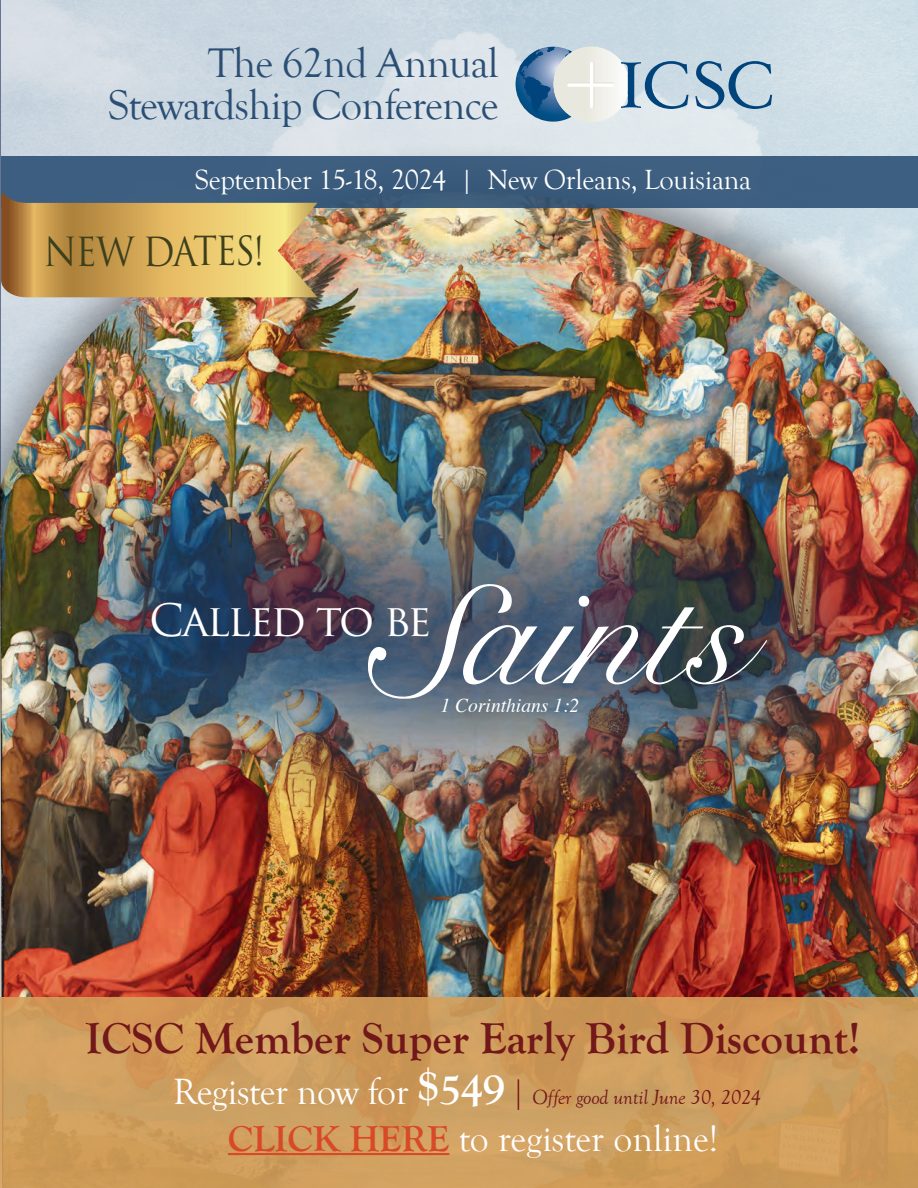
<style>
.page{position:relative;width:918px;height:1188px;background:#fff}
.page>*{position:absolute;margin:0;border:0;box-sizing:border-box;transform-origin:0 0}
.t1{font:164.7px "Snell Roundhand";color:#fff}
.t2{font:700 45px "Goudy Old Style T";color:#72171a}
.t3{font:43.5px "Trajan Pro";letter-spacing:-.05em;color:#fff}
.t4{font:42.6px/42.5px "Goudy Old Style T";letter-spacing:-.02em;color:#2b4f74;text-align:right}
.t5{font:39px "Trajan Pro";letter-spacing:-.055em;color:#3e3f1c;scale:.9 1}
.t6{font:37.5px "Goudy Old Style T";color:#fff}
.t7{font:28.5px "Goudy Old Style T";letter-spacing:-.01em;color:#fff}
.t8{font:italic 21px "Goudy Old Style T";letter-spacing:-.01em;color:#72171a}
.t9{font:italic 19.5px "Times";color:#fff}
.s1{font-style:normal;font-size:37.5px;color:#fff}
.s2{font-weight:700;font-style:normal;font-size:45px;color:#fff}
.s3{font-weight:700;font-style:normal;font-size:37.5px}
.s4{font-weight:700;color:#d84928}
</style>
<div class="page">
<svg style="left:695px;top:61px;width:77px;height:48px;background:#99b5ca"></svg>
<svg style="left:516px;top:47px;width:172px;height:75px;background:#abc0ce"></svg>
<hr style="left:591px;top:62px;width:3px;height:46px;background:#e5e3d8;border-radius:2px">
<hr style="left:567px;top:82px;width:47px;height:3px;background:#e5e3d8;border-radius:2px">
<hr style="left:567px;top:84px;width:47px;height:3px;background:#fff;border-radius:2px">
<hr style="left:590px;top:62px;width:3px;height:46px;background:#fff;border-radius:2px">
<img style="left:0;top:192px;width:918px;height:806px">
<div style="left:0;top:401px;width:918px;height:481px;background:#193057;opacity:.75"></div>
<div style="left:0;top:998px;width:918px;height:190px;background:#ce9d5b"></div>
<div style="left:1px;top:156px;width:917px;height:52px;background:#3d5e80"></div>
<svg style="left:1px;top:192px;width:317px;height:105px;background:#c4a461"></svg>
<hr style="left:228px;top:1153px;width:221px;height:2px;background:#d84928">
<svg style="left:363px;top:567px;width:151px;height:147px;background:#536173"></svg>
<p class="t4" style="left:108px;top:43px;width:392px">The 62nd Annual<br>Stewardship Conference</p>
<p class="t7" style="left:195px;top:164px;width:558px">September 15-18, 2024 | New Orleans, Louisiana</p>
<p class="t5" style="left:44px;top:227px;width:247px">NEW DATES!</p>
<p class="t3" style="left:149px;top:593px;width:284px">Called to be</p>
<p class="t1" style="left:463px;top:499px;width:285px">aints</p>
<p class="t9" style="left:441px;top:689px;width:140px">1 Corinthians 1:2</p>
<p class="t2" style="left:85px;top:1013px;width:777px">ICSC Member Super Early Bird Discount!</p>
<p class="t8" style="left:173px;top:1086px;width:589px"><span class="s1">Register now for</span> <span class="s2">$549</span> <span class="s3">|</span> Offer good until June 30, 2024</p>
<p class="t6" style="left:228px;top:1118px;width:492px"><span class="s4">CLICK HERE</span> to register online!</p>
</div>
